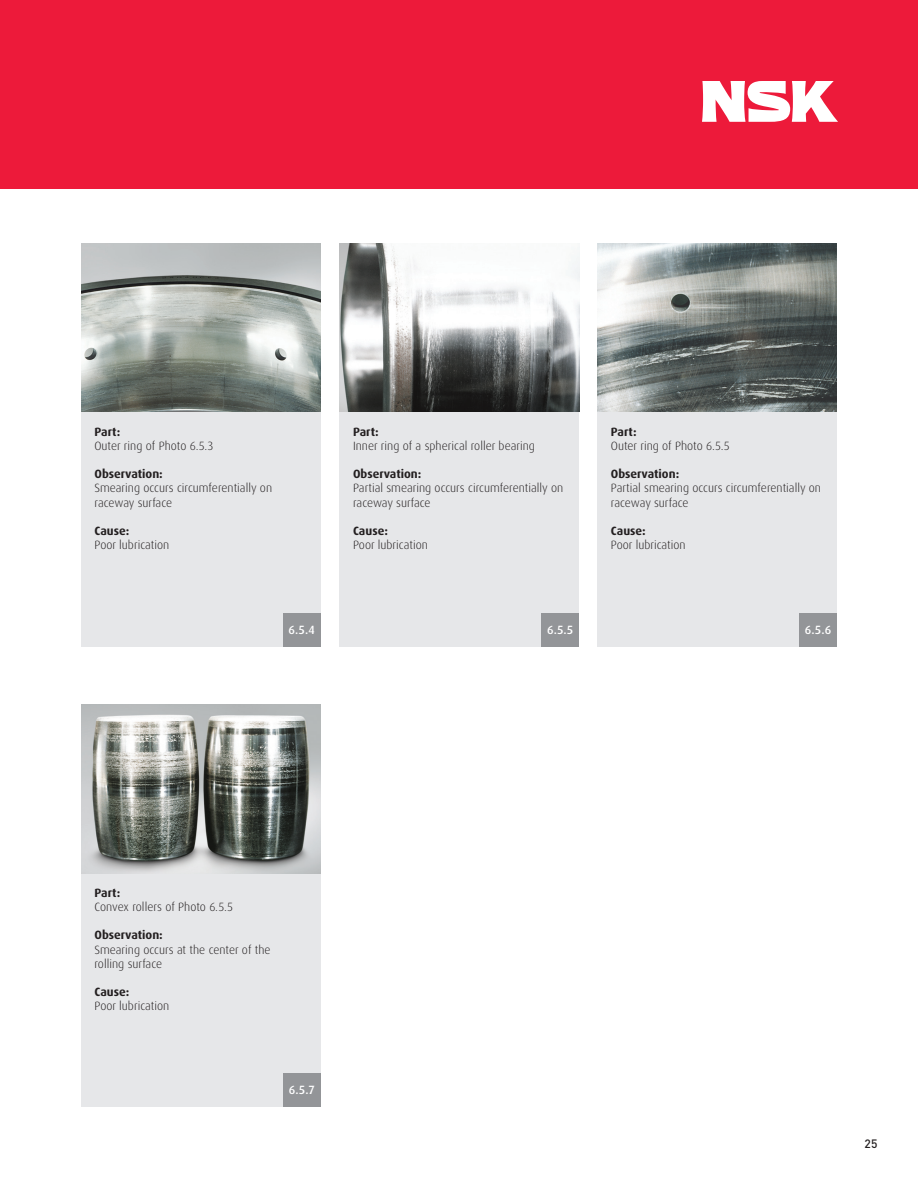
<style>
.page{position:relative;width:918px;height:1188px;background:#fff}
.page>*{position:absolute;margin:0;border:0;box-sizing:border-box;transform-origin:0 0}
.Section_E{font:300 12px/14.4px "Dax OT";color:#231f20}
.Section_E_Bold{font:700 12px "Dax OT";color:#231f20}
.t1{font:500 12px "Dax OT";color:#fff}
.t2{font:500 12px "DIN";color:#231f20}
</style>
<div class="page">
<div style="left:0;top:0;width:918px;height:189px;background:#ed1a3a"></div>
<svg style="left:702px;top:81px;width:136px;height:41px"></svg>
<div style="left:81px;top:873px;width:240px;height:234px;background:#e6e7e9"></div>
<img style="left:81px;top:705px;width:240px;height:168px">
<div style="left:81px;top:412px;width:240px;height:234px;background:#e6e7e9"></div>
<img style="left:81px;top:243px;width:240px;height:169px">
<div style="left:597px;top:412px;width:240px;height:234px;background:#e6e7e9"></div>
<img style="left:597px;top:243px;width:240px;height:169px">
<div style="left:340px;top:412px;width:239px;height:234px;background:#e6e7e9"></div>
<img style="left:340px;top:243px;width:239px;height:169px">
<div style="left:283px;top:1073px;width:38px;height:34px;background:#939598"></div>
<div style="left:283px;top:613px;width:38px;height:33px;background:#939598"></div>
<div style="left:541px;top:613px;width:38px;height:33px;background:#939598"></div>
<div style="left:799px;top:613px;width:38px;height:33px;background:#939598"></div>
<p class="Section_E_Bold" style="left:94px;top:424px;width:27px">Part:</p>
<p class="Section_E" style="left:94px;top:439px;width:120px">Outer ring of Photo 6.5.3</p>
<p class="Section_E_Bold" style="left:94px;top:466px;width:70px">Observation:</p>
<p class="Section_E" style="left:94px;top:481px;width:179px">Smearing occurs circumferentially on raceway surface</p>
<p class="Section_E_Bold" style="left:94px;top:523px;width:36px">Cause:</p>
<p class="Section_E" style="left:94px;top:538px;width:76px">Poor lubrication</p>
<p class="Section_E_Bold" style="left:353px;top:424px;width:27px">Part:</p>
<p class="Section_E" style="left:353px;top:439px;width:183px">Inner ring of a spherical roller bearing</p>
<p class="Section_E_Bold" style="left:353px;top:466px;width:70px">Observation:</p>
<p class="Section_E" style="left:353px;top:481px;width:212px">Partial smearing occurs circumferentially on raceway surface</p>
<p class="Section_E_Bold" style="left:353px;top:523px;width:36px">Cause:</p>
<p class="Section_E" style="left:353px;top:538px;width:76px">Poor lubrication</p>
<p class="Section_E_Bold" style="left:611px;top:424px;width:27px">Part:</p>
<p class="Section_E" style="left:611px;top:439px;width:120px">Outer ring of Photo 6.5.5</p>
<p class="Section_E_Bold" style="left:611px;top:466px;width:70px">Observation:</p>
<p class="Section_E" style="left:611px;top:481px;width:212px">Partial smearing occurs circumferentially on raceway surface</p>
<p class="Section_E_Bold" style="left:611px;top:523px;width:36px">Cause:</p>
<p class="Section_E" style="left:611px;top:538px;width:76px">Poor lubrication</p>
<p class="t1" style="left:289px;top:622px;width:28px">6.5.4</p>
<p class="t1" style="left:547px;top:622px;width:28px">6.5.5</p>
<p class="t1" style="left:805px;top:622px;width:28px">6.5.6</p>
<p class="Section_E_Bold" style="left:94px;top:885px;width:27px">Part:</p>
<p class="Section_E" style="left:94px;top:900px;width:140px">Convex rollers of Photo 6.5.5</p>
<p class="Section_E_Bold" style="left:94px;top:927px;width:70px">Observation:</p>
<p class="Section_E" style="left:94px;top:942px;width:178px">Smearing occurs at the center of the rolling surface</p>
<p class="Section_E_Bold" style="left:94px;top:984px;width:36px">Cause:</p>
<p class="Section_E" style="left:94px;top:999px;width:76px">Poor lubrication</p>
<p class="t1" style="left:289px;top:1082px;width:27px">6.5.7</p>
<p class="t2" style="left:864px;top:1136px;width:15px">25</p>
</div>
